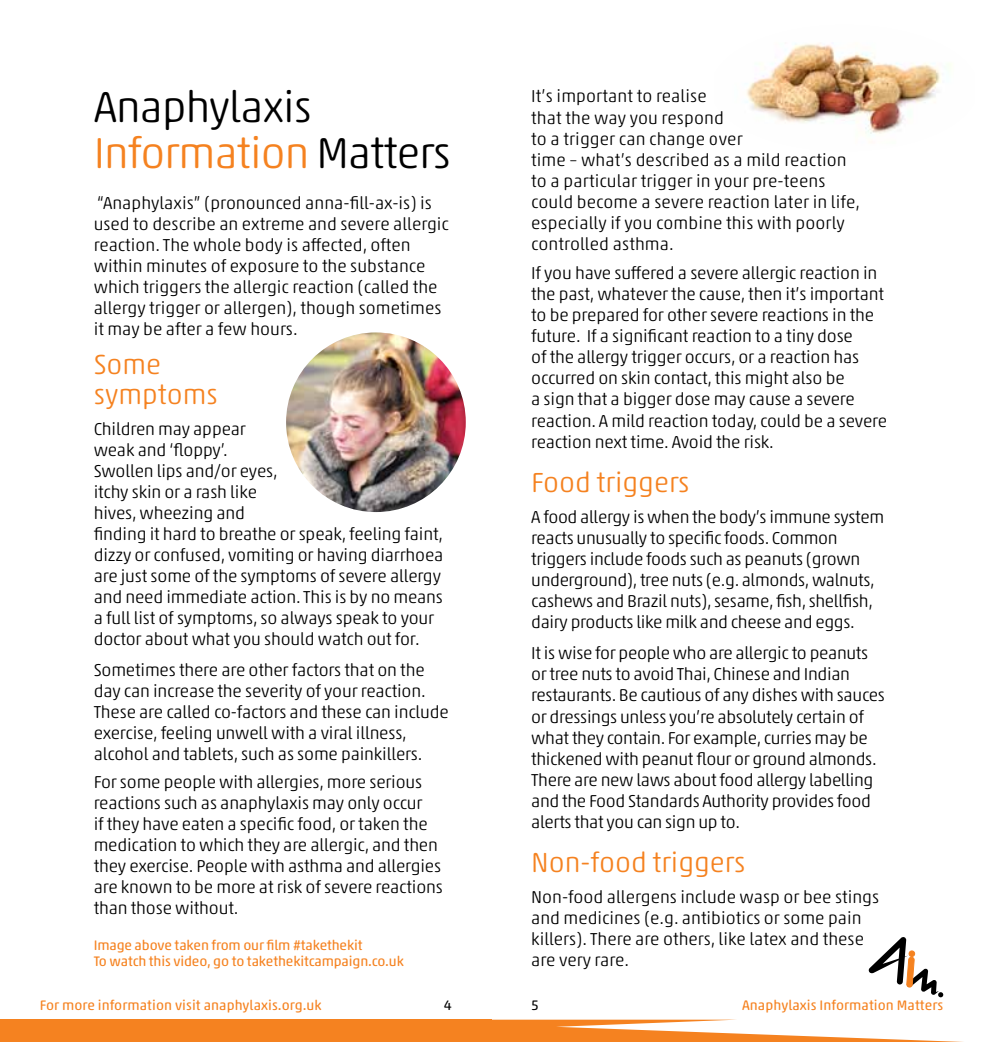
<style>
.page{position:relative;width:983px;height:1042px;background:#fff}
.page>*{position:absolute;margin:0;border:0;box-sizing:border-box;transform-origin:0 0}
.t1{font:300 43.75px/45.5px "Akko Rounded Pro";letter-spacing:-.02em;color:#000}
.t2{font:300 28px/29.8px "Akko Rounded Pro";color:#f58220}
.t3{font:300 17.5px/21.2px "Akko Rounded Pro";letter-spacing:-.01em;color:#000}
.t4{font:14px/16.8px "Akko Rounded Pro";letter-spacing:-.01em;color:#f58220}
.t5{font:14px "Akko Rounded Pro";color:#000}
.s1{color:#f58220}
</style>
<div class="page">
<svg style="left:868px;top:937px;width:75px;height:60px"></svg>
<svg style="left:491px;top:1019px;width:472px;height:23px"></svg>
<div style="left:0;top:1019px;width:491px;height:23px;background:#f58220"></div>
<img style="left:746px;top:43px;width:206px;height:91px">
<img style="left:286px;top:332px;width:179px;height:180px;border-radius:90px">
<h1 class="t1" style="left:94px;top:84px;width:358px">Anaphylaxis<br><span class="s1">Information</span> Matters</h1>
<p class="t3" style="left:94px;top:192px;width:356px">“Anaphylaxis” (pronounced anna-fill-ax-is) is used to describe an extreme and severe allergic reaction. The whole body is affected, often within minutes of exposure to the substance which triggers the allergic reaction (called the allergy trigger or allergen), though sometimes it may be after a few hours.</p>
<h2 class="t2" style="left:94px;top:349px;width:125px">Some symptoms</h2>
<p class="t3" style="left:94px;top:418px;width:351px">Children may appear<br>weak and ‘floppy’.<br>Swollen lips and/or eyes,<br>itchy skin or a rash like<br>hives, wheezing and<br>finding it hard to breathe or speak, feeling faint, dizzy or confused, vomiting or having diarrhoea are just some of the symptoms of severe allergy and need immediate action. This is by no means a full list of symptoms, so always speak to your doctor about what you should watch out for.</p>
<p class="t3" style="left:94px;top:659px;width:356px">Sometimes there are other factors that on the day can increase the severity of your reaction.<br>These are called co-factors and these can include exercise, feeling unwell with a viral illness, alcohol and tablets, such as some painkillers.</p>
<p class="t3" style="left:94px;top:772px;width:350px">For some people with allergies, more serious reactions such as anaphylaxis may only occur<br>if they have eaten a specific food, or taken the medication to which they are allergic, and then they exercise. People with asthma and allergies are known to be more at risk of severe reactions than those without.</p>
<p class="t4" style="left:94px;top:936px;width:311px">Image above taken from our film #takethekit<br>To watch this video, go to takethekitcampaign.co.uk</p>
<p class="t3" style="left:531px;top:86px;width:330px">It’s important to realise<br>that the way you respond<br>to a trigger can change over<br>time – what’s described as a mild reaction to a particular trigger in your pre-teens could become a severe reaction later in life, especially if you combine this with poorly controlled asthma.</p>
<p class="t3" style="left:531px;top:262px;width:357px">If you have suffered a severe allergic reaction in the past, whatever the cause, then it’s important to be prepared for other severe reactions in the future. If a significant reaction to a tiny dose<br>of the allergy trigger occurs, or a reaction has occurred on skin contact, this might also be<br>a sign that a bigger dose may cause a severe reaction. A mild reaction today, could be a severe reaction next time. Avoid the risk.</p>
<h2 class="t2" style="left:531px;top:467px;width:160px">Food triggers</h2>
<p class="t3" style="left:531px;top:506px;width:354px">A food allergy is when the body’s immune system reacts unusually to specific foods. Common triggers include foods such as peanuts (grown underground), tree nuts (e.g. almonds, walnuts, cashews and Brazil nuts), sesame, fish, shellfish, dairy products like milk and cheese and eggs.</p>
<p class="t3" style="left:531px;top:642px;width:355px">It is wise for people who are allergic to peanuts or tree nuts to avoid Thai, Chinese and Indian restaurants. Be cautious of any dishes with sauces or dressings unless you’re absolutely certain of what they contain. For example, curries may be thickened with peanut flour or ground almonds.<br>There are new laws about food allergy labelling and the Food Standards Authority provides food alerts that you can sign up to.</p>
<h2 class="t2" style="left:531px;top:847px;width:216px">Non-food triggers</h2>
<p class="t3" style="left:531px;top:886px;width:349px">Non-food allergens include wasp or bee stings and medicines (e.g. antibiotics or some pain killers). There are others, like latex and these are very rare.</p>
<p class="t4" style="left:40px;top:996px;width:283px">For more information visit anaphylaxis.org.uk</p>
<p class="t5" style="left:444px;top:996px;width:9px">4</p>
<p class="t5" style="left:531px;top:996px;width:9px">5</p>
<p class="t4" style="left:741px;top:996px;width:203px">Anaphylaxis Information Matters</p>
</div>
